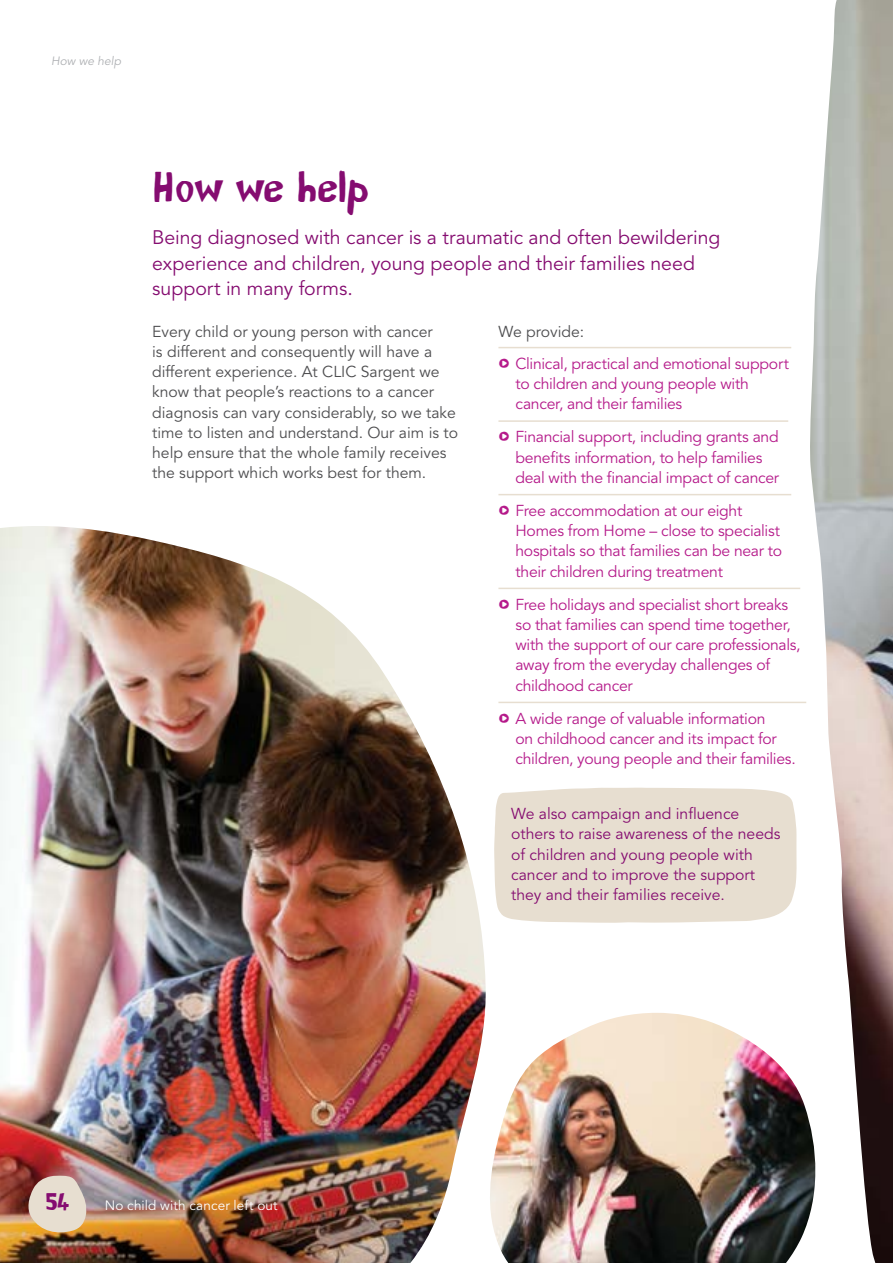
<style>
.page{position:relative;width:893px;height:1263px;background:#fff}
.page>*{position:absolute;margin:0;border:0;box-sizing:border-box;transform-origin:0 0}
.Heading_1{font:42px "CLIC Sargent Summer Beta";color:#850c70}
.t1{font:24px "CLIC Sargent Summer Beta";color:#850c70}
.Intro_highlight{font:19.5px/25.5px "Avenir LT Std";letter-spacing:-.005em;color:#850c70}
.t2{font:15.75px/20.2px "Avenir LT Std";letter-spacing:-.015em;color:#b51a8a}
.Body_text{font:15.75px/20.2px "Avenir LT Std";color:#4d4d4f}
.Body_text-2{font:15.75px/20.2px "Avenir LT Std";color:#850c70}
.Footnote{font:13.5px "Avenir LT Std";letter-spacing:.01em;color:#fff}
.t3{font:italic 12px "Avenir LT Std";color:#afb1b4}
.s1{font-family:"CLIC Sargent Summer Beta"}
</style>
<div class="page">
<img style="left:0;top:526px;width:486px;height:737px">
<img style="left:483px;top:1013px;width:325px;height:250px">
<div style="left:494px;top:788px;width:303px;height:135px;background:#e7ded0"></div>
<hr style="left:498px;top:347px;width:293px;height:1px;background:#e7ded0">
<hr style="left:498px;top:420px;width:290px;height:2px;background:#e7ded0">
<hr style="left:498px;top:494px;width:293px;height:1px;background:#e7ded0">
<hr style="left:498px;top:588px;width:302px;height:1px;background:#e7ded0">
<hr style="left:498px;top:702px;width:308px;height:1px;background:#e7ded0">
<img style="left:808px;top:0;width:85px;height:1263px">
<svg style="left:26px;top:1175px;width:61px;height:60px;background:#d6bfa8"></svg>
<p class="t3" style="left:51px;top:54px;width:72px">How we help</p>
<p class="Heading_1" style="left:152px;top:162px;width:219px">How we help</p>
<p class="Intro_highlight" style="left:152px;top:225px;width:570px">Being diagnosed with cancer is a traumatic and often bewildering experience and children, young people and their families need support in many forms.</p>
<p class="Body_text" style="left:152px;top:321px;width:307px">Every child or young person with cancer<br>is different and consequently will have a different experience. At CLIC Sargent we know that people’s reactions to a cancer diagnosis can vary considerably, so we take time to listen and understand. Our aim is to help ensure that the whole family receives the support which works best for them.</p>
<p class="Body_text" style="left:498px;top:321px;width:87px">We provide:</p>
<p class="t2" style="left:515px;top:354px;width:275px;text-indent:-17px"><span class="s1">c</span> Clinical, practical and emotional support to children and young people with cancer, and their families</p>
<p class="t2" style="left:515px;top:427px;width:265px;text-indent:-17px"><span class="s1">c</span> Financial support, including grants and benefits information, to help families deal with the financial impact of cancer</p>
<p class="t2" style="left:515px;top:501px;width:268px;text-indent:-17px"><span class="s1">c</span> Free accommodation at our eight Homes from Home – close to specialist hospitals so that families can be near to their children during treatment</p>
<p class="t2" style="left:515px;top:594px;width:287px;text-indent:-17px"><span class="s1">c</span> Free holidays and specialist short breaks so that families can spend time together, with the support of our care professionals, away from the everyday challenges of childhood cancer</p>
<p class="t2" style="left:515px;top:708px;width:282px;text-indent:-17px"><span class="s1">c</span> A wide range of valuable information<br>on childhood cancer and its impact for children, young people and their families.</p>
<p class="Body_text-2" style="left:511px;top:804px;width:271px">We also campaign and influence others to raise awareness of the needs of children and young people with cancer and to improve the support they and their families receive.</p>
<h2 class="t1" style="left:45px;top:1188px;width:26px">54</h2>
<p class="Footnote" style="left:105px;top:1197px;width:174px">No child with cancer left out</p>
</div>
